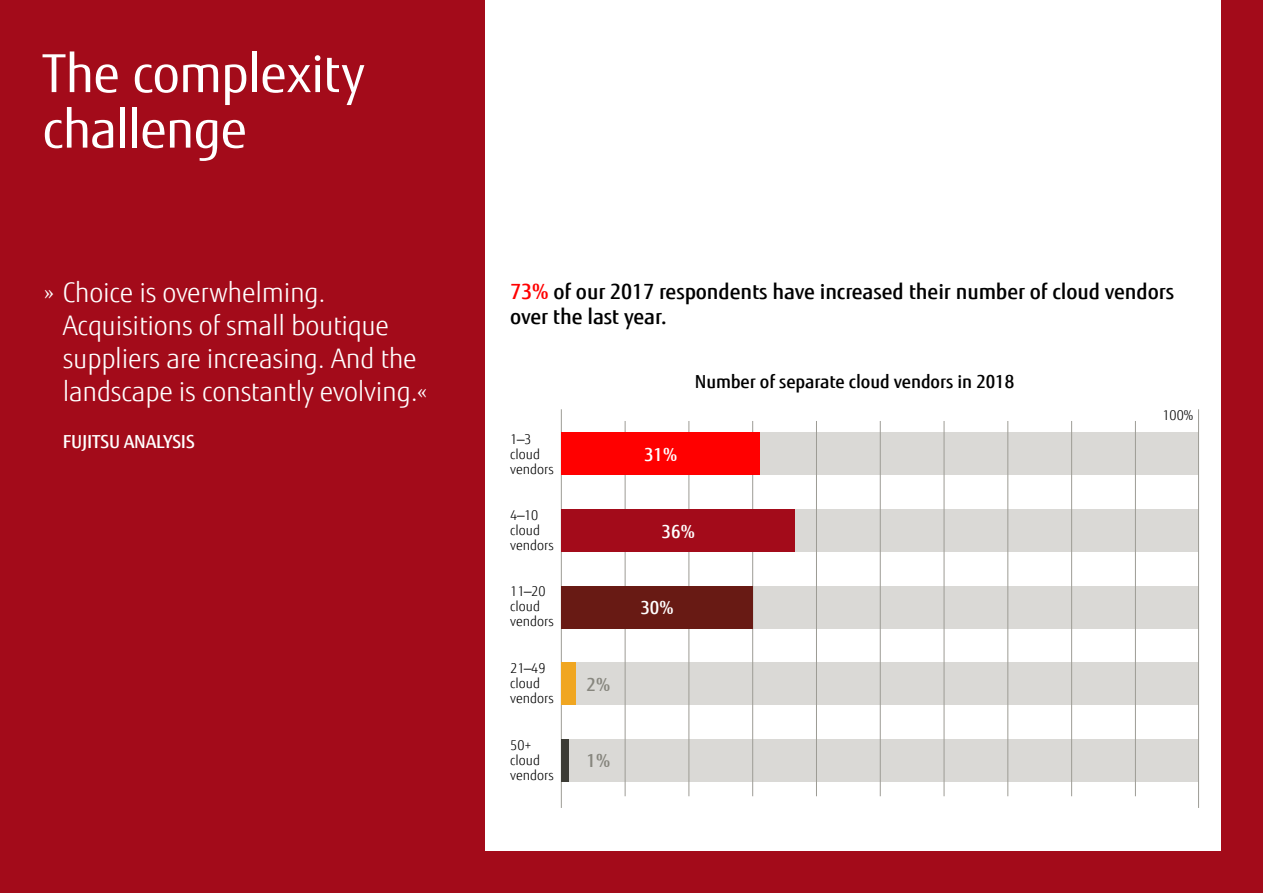
<style>
.page{position:relative;width:1263px;height:893px;background:#a30b1a}
.page>*{position:absolute;margin:0;border:0;box-sizing:border-box;transform-origin:0 0}
.Innen_Copy{font:52.5px/55.5px "Fujitsu Sans";letter-spacing:-.015em;color:#fff}
.IT_Future_subheads{font:300 27px/33px "Fujitsu Sans";letter-spacing:-.01em;color:#fff}
.t1{font:500 21px/25.2px "Fujitsu Sans";letter-spacing:-.005em;color:#000}
.t2{font:500 18px "Fujitsu Sans";letter-spacing:-.005em;color:#000}
.IT_Future_subheads-2{font:500 18px "Fujitsu Sans";letter-spacing:-.01em;color:#fff}
.t3{font:500 18px "Fujitsu Sans";color:#87867e}
.t4{font:300 13.5px/15px "Fujitsu Sans";color:#000}
.s1{color:#f00}
.s2{font-weight:400}
</style>
<div class="page">
<div style="left:485px;top:0;width:735px;height:851px;background:#fff"></div>
<hr style="left:561px;top:409px;width:1px;height:399px;background:#9d9c95">
<div style="left:561px;top:433px;width:638px;height:42px;background:#dad9d6"></div>
<div style="left:561px;top:509px;width:638px;height:43px;background:#dad9d6"></div>
<div style="left:561px;top:586px;width:638px;height:42px;background:#dad9d6"></div>
<div style="left:561px;top:739px;width:638px;height:42px;background:#dad9d6"></div>
<div style="left:561px;top:662px;width:638px;height:43px;background:#dad9d6"></div>
<hr style="left:1198px;top:409px;width:1px;height:399px;background:#9d9c95">
<hr style="left:625px;top:421px;width:1px;height:375px;background:#9d9c95">
<hr style="left:688px;top:421px;width:1px;height:375px;background:#9d9c95">
<hr style="left:752px;top:421px;width:1px;height:375px;background:#9d9c95">
<hr style="left:816px;top:421px;width:1px;height:375px;background:#9d9c95">
<hr style="left:880px;top:421px;width:1px;height:375px;background:#9d9c95">
<hr style="left:944px;top:421px;width:1px;height:375px;background:#9d9c95">
<hr style="left:1007px;top:421px;width:1px;height:375px;background:#9d9c95">
<hr style="left:1071px;top:421px;width:1px;height:375px;background:#9d9c95">
<hr style="left:1135px;top:421px;width:1px;height:375px;background:#9d9c95">
<div style="left:561px;top:586px;width:191px;height:42px;background:#681a14"></div>
<div style="left:561px;top:509px;width:234px;height:43px;background:#a30b1a"></div>
<div style="left:561px;top:433px;width:199px;height:42px;background:#f00"></div>
<div style="left:561px;top:662px;width:15px;height:43px;background:#f0a621"></div>
<div style="left:561px;top:739px;width:7px;height:42px;background:#3c3c35"></div>
<p class="Innen_Copy" style="left:43px;top:46px;width:324px">The complexity challenge</p>
<p class="IT_Future_subheads" style="left:63px;top:276px;width:366px;text-indent:-18px">» Choice is overwhelming.<br>Acquisitions of small boutique suppliers are increasing. And the landscape is constantly evolving.«</p>
<p class="IT_Future_subheads-2" style="left:63px;top:430px;width:133px">FUJITSU ANALYSIS</p>
<p class="t1" style="left:510px;top:279px;width:665px"><span class="s1">73%</span> of our 2017 respondents have increased their number of cloud vendors over the last year.</p>
<p class="t4" style="left:510px;top:432px;width:45px">1<span class="s2">—</span>3 cloud vendors</p>
<p class="t4" style="left:510px;top:507px;width:45px">4<span class="s2">—</span>10 cloud vendors</p>
<p class="t4" style="left:510px;top:584px;width:45px">11<span class="s2">—</span>20 cloud vendors</p>
<p class="t4" style="left:510px;top:661px;width:45px">21<span class="s2">—</span>49 cloud vendors</p>
<p class="t4" style="left:510px;top:738px;width:45px">50+ cloud vendors</p>
<p class="t3" style="left:586px;top:673px;width:25px">2%</p>
<p class="t3" style="left:586px;top:750px;width:25px">1%</p>
<p class="t2" style="left:695px;top:370px;width:321px">Number of separate cloud vendors in 2018</p>
<p class="IT_Future_subheads-2" style="left:644px;top:444px;width:35px">31%</p>
<p class="IT_Future_subheads-2" style="left:662px;top:520px;width:35px">36%</p>
<p class="IT_Future_subheads-2" style="left:640px;top:597px;width:35px">30%</p>
<p class="t4" style="left:1162px;top:408px;width:32px">100%</p>
</div>
